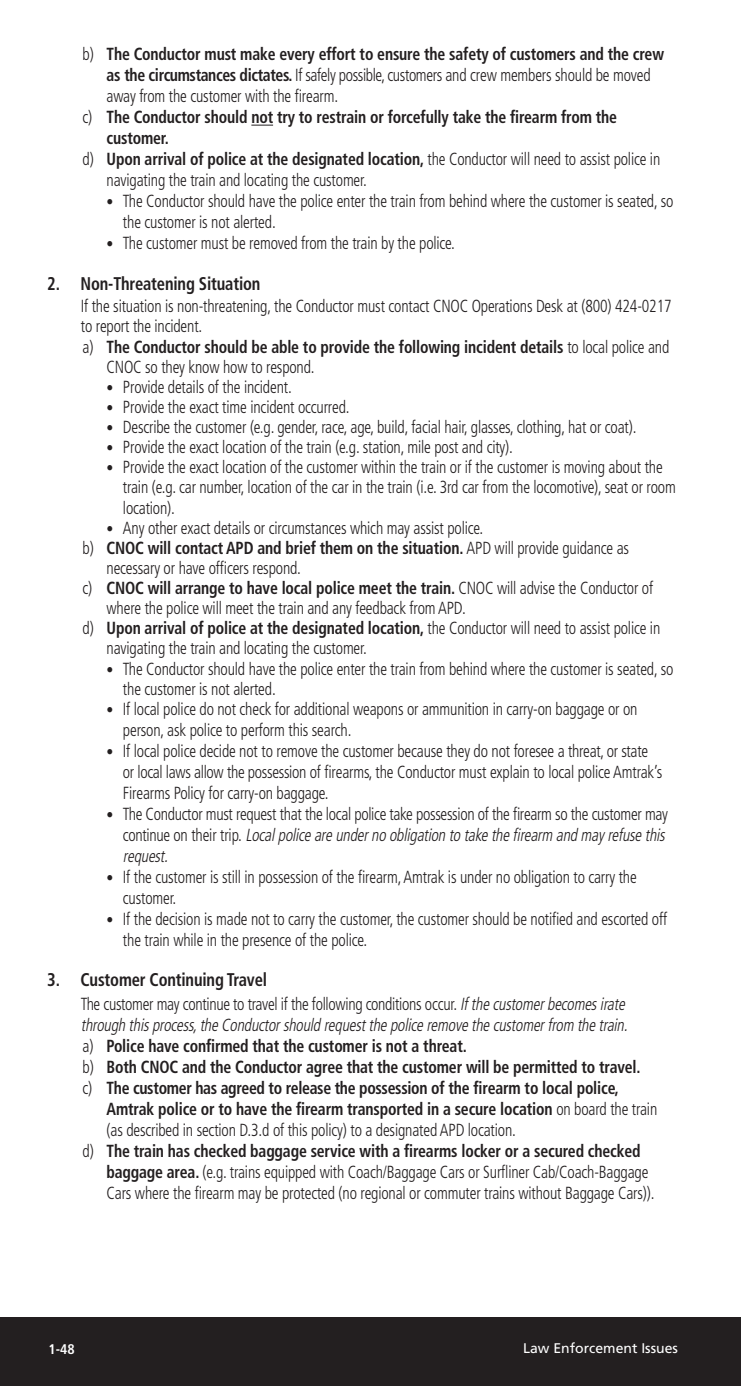
<style>
.page{position:relative;width:741px;height:1386px;background:#fff}
.page>*{position:absolute;margin:0;border:0;box-sizing:border-box;transform-origin:0 0}
.header_-_sub{font:700 condensed 18.38px "Frutiger";letter-spacing:-.01em;color:#231f20;scale:.9 1}
.body_indent{font:300 condensed 17.5px/21px "Frutiger";letter-spacing:-.01em;color:#231f20;scale:.9 1}
.t1{font:700 condensed 17.5px/21px "Frutiger";letter-spacing:-.01em;color:#231f20;scale:.9 1}
.body_indent-2{font:italic 300 condensed 17.5px/21px "Frutiger";color:#231f20;scale:.9 1}
.t2{font:14px "Frutiger";color:#fff}
.t3{font:700 condensed 14px "Frutiger";color:#fff}
.s1{font-weight:300}
.s2{font-weight:700}
.s3{font-weight:700;font-size:15.4px}
.s4{font-style:italic}
.s5{font-style:normal}
</style>
<div class="page">
<div style="left:0;top:1317px;width:740px;height:69px;background:#231f20"></div>
<svg style="left:251px;top:125px;width:22px;height:1px"></svg>
<p class="t1" style="left:106px;top:44px;width:620px;text-indent:-24px"><span class="s1">b)</span> The Conductor must make every effort to ensure the safety of customers and the crew as the circumstances dictates. <span class="s1">If safely possible, customers and crew members should be moved away from the customer with the firearm.</span></p>
<p class="t1" style="left:106px;top:107px;width:568px;text-indent:-24px"><span class="s1">c)</span> The Conductor should not try to restrain or forcefully take the firearm from the customer.</p>
<p class="body_indent" style="left:106px;top:149px;width:616px;text-indent:-24px">d) <span class="s2">Upon arrival of police at the designated location,</span> the Conductor will need to assist police in navigating the train and locating the customer.</p>
<p class="body_indent" style="left:123px;top:191px;width:612px;text-indent:-16px"><span class="s3">•</span> The Conductor should have the police enter the train from behind where the customer is seated, so the customer is not alerted.</p>
<p class="body_indent" style="left:106px;top:233px;width:388px"><span class="s3">•</span> The customer must be removed from the train by the police.</p>
<p class="header_-_sub" style="left:47px;top:272px;width:238px">2. Non-Threatening Situation</p>
<p class="body_indent" style="left:81px;top:296px;width:657px;line-height:20.1px">If the situation is non-threatening, the Conductor must contact CNOC Operations Desk at (800) 424-0217 to report the incident.</p>
<p class="t1" style="left:106px;top:336px;width:626px;line-height:20.1px;text-indent:-24px"><span class="s1">a)</span> The Conductor should be able to provide the following incident details <span class="s1">to local police and<br>CNOC so they know how to respond.</span></p>
<p class="body_indent" style="left:106px;top:376px;width:207px"><span class="s3">•</span> Provide details of the incident.</p>
<p class="body_indent" style="left:106px;top:397px;width:271px"><span class="s3">•</span> Provide the exact time incident occurred.</p>
<p class="body_indent" style="left:106px;top:417px;width:590px"><span class="s3">•</span> Describe the customer (e.g. gender, race, age, build, facial hair, glasses, clothing, hat or coat).</p>
<p class="body_indent" style="left:106px;top:437px;width:453px"><span class="s3">•</span> Provide the exact location of the train (e.g. station, mile post and city).</p>
<p class="body_indent" style="left:123px;top:457px;width:615px;line-height:20.1px;text-indent:-16px"><span class="s3">•</span> Provide the exact location of the customer within the train or if the customer is moving about the train (e.g. car number, location of the car in the train (i.e. 3rd car from the locomotive), seat or room location).</p>
<p class="body_indent" style="left:106px;top:517px;width:420px"><span class="s3">•</span> Any other exact details or circumstances which may assist police.</p>
<p class="body_indent" style="left:106px;top:538px;width:582px;line-height:20.1px;text-indent:-24px">b) <span class="s2">CNOC will contact APD and brief them on the situation.</span> APD will provide guidance as necessary or have officers respond.</p>
<p class="body_indent" style="left:106px;top:578px;width:608px;line-height:20.1px;text-indent:-24px">c) <span class="s2">CNOC will arrange to have local police meet the train.</span> CNOC will advise the Conductor of where the police will meet the train and any feedback from APD.</p>
<p class="body_indent" style="left:106px;top:618px;width:616px;line-height:20.1px;text-indent:-24px">d) <span class="s2">Upon arrival of police at the designated location,</span> the Conductor will need to assist police in navigating the train and locating the customer.</p>
<p class="body_indent" style="left:123px;top:659px;width:612px;line-height:20.1px;text-indent:-16px"><span class="s3">•</span> The Conductor should have the police enter the train from behind where the customer is seated, so the customer is not alerted.</p>
<p class="body_indent" style="left:123px;top:698px;width:573px;text-indent:-16px"><span class="s3">•</span> If local police do not check for additional weapons or ammunition in carry-on baggage or on person, ask police to perform this search.</p>
<p class="body_indent" style="left:123px;top:740px;width:600px;text-indent:-16px"><span class="s3">•</span> If local police decide not to remove the customer because they do not foresee a threat, or state or local laws allow the possession of firearms, the Conductor must explain to local police Amtrak’s<br>Firearms Policy for carry-on baggage.</p>
<p class="body_indent" style="left:123px;top:803px;width:607px;text-align:justify;text-indent:-16px"><span class="s3">•</span> The Conductor must request that the local police take possession of the firearm so the customer may c o n t i n u e o n t h e i r t r i p . <span class="s4">Localpoliceareunderno obligation to takethefirearm and mayrefusethis request.</span></p>
<p class="body_indent" style="left:123px;top:866px;width:572px;text-indent:-16px"><span class="s3">•</span> If the customer is still in possession of the firearm, Amtrak is under no obligation to carry the customer.</p>
<p class="body_indent" style="left:123px;top:908px;width:606px;text-indent:-16px"><span class="s3">•</span> If the decision is made not to carry the customer, the customer should be notified and escorted off the train while in the presence of the police.</p>
<p class="header_-_sub" style="left:47px;top:969px;width:246px">3. Customer Continuing Travel</p>
<p class="body_indent-2" style="left:81px;top:993px;width:612px"><span class="s5">The customer may continue to travel if the following conditions occur.</span> Ifthecustomerbecomesirate through thisprocess,theConductorshould requestthepoliceremovethecustomerfrom thetrain.</p>
<p class="t1" style="left:83px;top:1035px;width:428px"><span class="s1">a)</span> Police have confirmed that the customer is not a threat.</p>
<p class="t1" style="left:83px;top:1056px;width:621px"><span class="s1">b)</span> Both CNOC and the Conductor agree that the customer will be permitted to travel.</p>
<p class="t1" style="left:106px;top:1077px;width:613px;text-indent:-24px"><span class="s1">c)</span> The customer has agreed to release the possession of the firearm to local police,<br>Amtrak police or to have the firearm transported in a secure location <span class="s1">on board the train (as described in section D.3.d of this policy) to a designated APD location.</span></p>
<p class="body_indent" style="left:106px;top:1140px;width:610px;text-indent:-24px">d) <span class="s2">The train has checked baggage service with a firearms locker or a secured checked baggage area.</span> (e.g. trains equipped with Coach/Baggage Cars or Surfliner Cab/Coach-Baggage<br>Cars where the firearm may be protected (no regional or commuter trains without Baggage Cars)).</p>
<p class="t3" style="left:49px;top:1341px;width:28px">1-48</p>
<p class="t2" style="left:523px;top:1340px;width:156px">Law Enforcement Issues</p>
</div>
